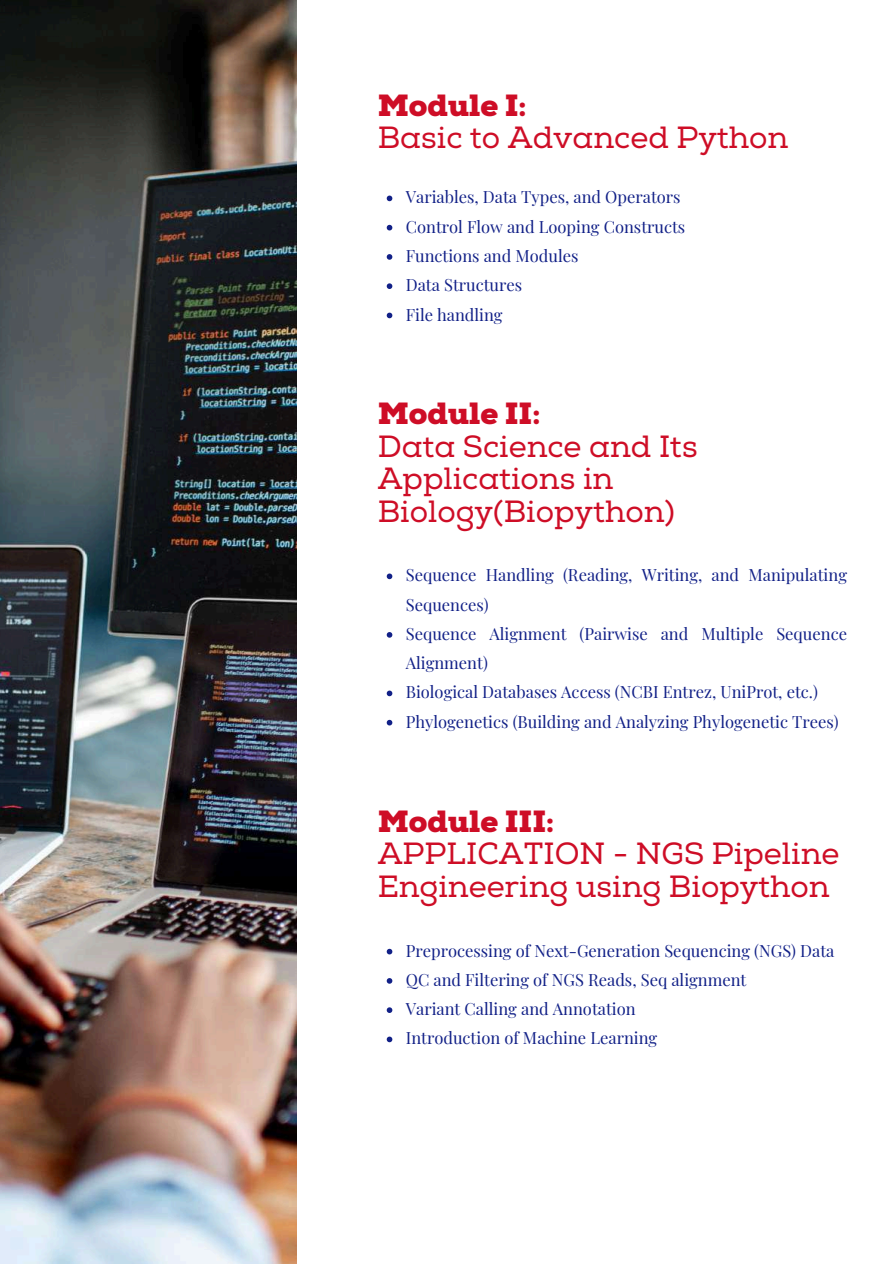
<style>
.page{position:relative;width:894px;height:1264px;background:#fff}
.page>*{position:absolute;margin:0;border:0;box-sizing:border-box;transform-origin:0 0}
.t1{font:30.6px/32.7px "Nexa Slab";color:#ce0d26}
.t2{font:900 30.6px "Nexa Slab";color:#ce0d26}
.t3{font:16.5px/29.2px "Playfair Display";color:#112087}
</style>
<div class="page">
<img style="left:0;top:0;width:296px;height:1263px">
<svg style="left:386px;top:195px;width:6px;height:6px"></svg>
<svg style="left:386px;top:225px;width:6px;height:5px"></svg>
<svg style="left:386px;top:254px;width:6px;height:6px"></svg>
<svg style="left:386px;top:283px;width:6px;height:6px"></svg>
<svg style="left:386px;top:312px;width:6px;height:6px"></svg>
<svg style="left:386px;top:573px;width:6px;height:6px"></svg>
<svg style="left:386px;top:632px;width:6px;height:5px"></svg>
<svg style="left:386px;top:690px;width:6px;height:6px"></svg>
<svg style="left:386px;top:720px;width:6px;height:5px"></svg>
<svg style="left:386px;top:948px;width:6px;height:6px"></svg>
<svg style="left:386px;top:978px;width:6px;height:5px"></svg>
<svg style="left:386px;top:1007px;width:6px;height:5px"></svg>
<svg style="left:386px;top:1036px;width:6px;height:6px"></svg>
<h1 class="t2" style="left:377px;top:87px;width:150px">Module I:</h1>
<h1 class="t1" style="left:377px;top:122px;width:412px">Basic to Advanced Python</h1>
<p class="t3" style="left:405px;top:182px;width:281px">Variables, Data Types, and Operators<br>Control Flow and Looping Constructs<br>Functions and Modules<br>Data Structures<br>File handling</p>
<h1 class="t2" style="left:377px;top:395px;width:164px">Module II:</h1>
<h1 class="t1" style="left:377px;top:430px;width:321px">Data Science and Its<br>Applications in<br>Biology(Biopython)</h1>
<p class="t3" style="left:405px;top:560px;width:442px">Sequence Handling (Reading, Writing, and Manipulating Sequences)<br>Sequence Alignment (Pairwise and Multiple Sequence Alignment)<br>Biological Databases Access (NCBI Entrez, UniProt, etc.)<br>Phylogenetics (Building and Analyzing Phylogenetic Trees)</p>
<h1 class="t2" style="left:377px;top:802px;width:178px">Module III:</h1>
<h1 class="t1" style="left:377px;top:838px;width:463px">APPLICATION - NGS Pipeline<br>Engineering using Biopython</h1>
<p class="t3" style="left:405px;top:935px;width:430px">Preprocessing of Next-Generation Sequencing (NGS) Data QC and Filtering of NGS Reads, Seq alignment<br>Variant Calling and Annotation<br>Introduction of Machine Learning</p>
</div>
